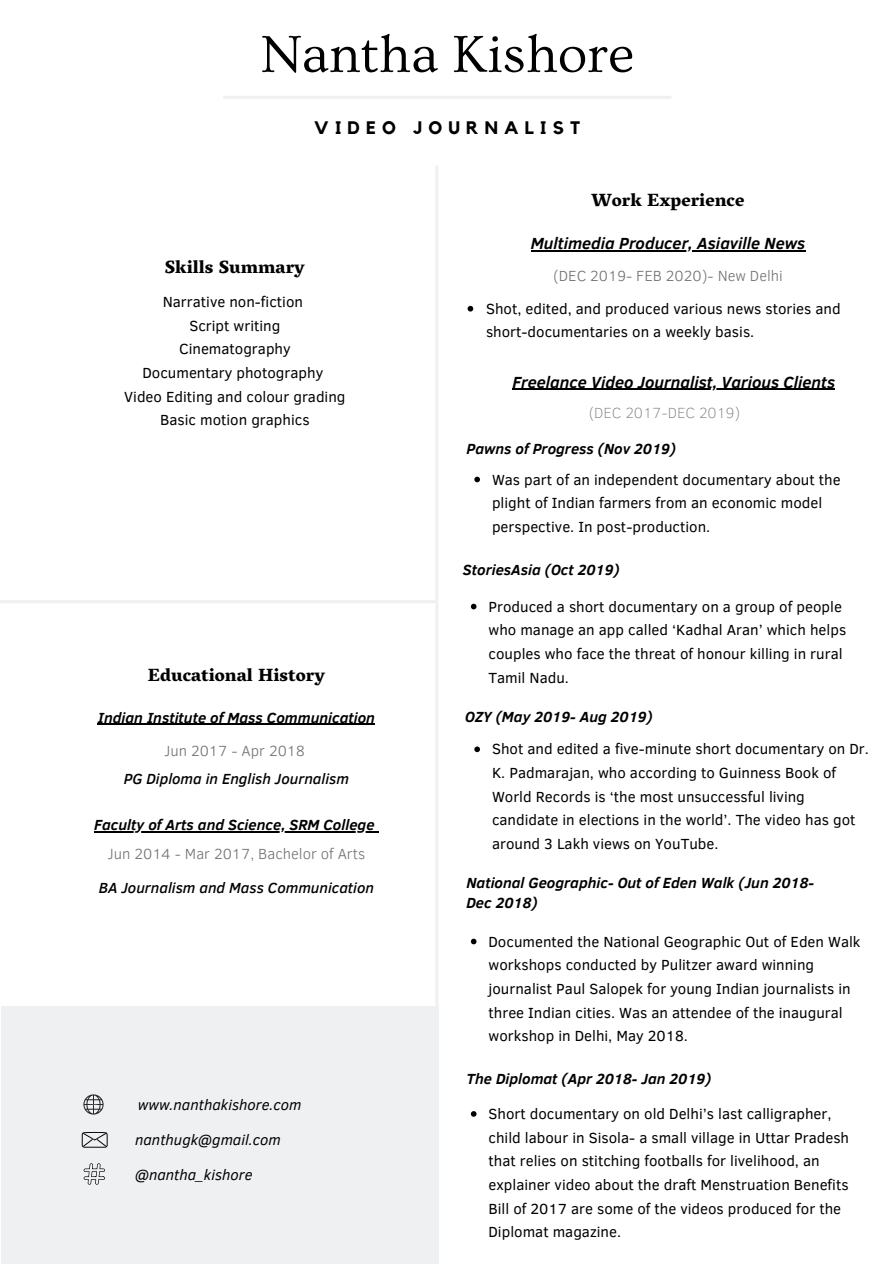
<style>
.page{position:relative;width:894px;height:1264px;background:#fff}
.page>*{position:absolute;margin:0;border:0;box-sizing:border-box;transform-origin:0 0}
.t1{font:54.15px "Ovo";color:#000}
.t2{font:800 18px "Vesper Libre";color:#000}
.t3{font:700 18px "Kollektif";letter-spacing:.345em;color:#000}
.t4{font:italic 700 16.5px "Clear Sans";color:#000}
.t5{font:15px/23.7px "Clear Sans";color:#000}
.t6{font:italic 700 15px/20.2px "Clear Sans";color:#000}
.t7{font:300 15px "Clear Sans";color:#717273}
.t8{font:italic 500 15px "Clear Sans";color:#000}
.t9{font:italic 15px "Clear Sans";color:#000}
.t10{font:100 15px "Clear Sans";color:#717273}
</style>
<div class="page">
<svg style="left:223px;top:96px;width:448px;height:3px"></svg>
<div style="left:1px;top:1006px;width:437px;height:257px;background:#eff0f2"></div>
<img style="left:84px;top:1109px;width:19px;height:6px">
<svg style="left:82px;top:1131px;width:26px;height:16px"></svg>
<svg style="left:84px;top:1163px;width:21px;height:21px"></svg>
<svg style="left:0;top:166px;width:438px;height:943px"></svg>
<hr style="left:530px;top:250px;width:275px;height:1px;background:#000">
<svg style="left:467px;top:306px;width:6px;height:5px"></svg>
<svg style="left:474px;top:476px;width:6px;height:6px"></svg>
<svg style="left:470px;top:603px;width:6px;height:6px"></svg>
<svg style="left:474px;top:746px;width:6px;height:6px"></svg>
<svg style="left:470px;top:938px;width:6px;height:6px"></svg>
<hr style="left:512px;top:389px;width:323px;height:1px;background:#000">
<svg style="left:470px;top:1111px;width:6px;height:5px"></svg>
<h1 class="t1" style="left:260px;top:25px;width:375px">Nantha Kishore</h1>
<p class="t3" style="left:314px;top:119px;width:267px">VIDEO JOURNALIST</p>
<p class="t2" style="left:165px;top:256px;width:141px">Skills Summary</p>
<p class="t5" style="left:124px;top:289px;width:223px;text-align:center">Narrative non-fiction<br>Script writing<br>Cinematography<br>Documentary photography<br>Video Editing and colour grading<br>Basic motion graphics</p>
<p class="t2" style="left:148px;top:664px;width:178px">Educational History</p>
<p class="t6" style="left:98px;top:706px;width:278px">Indian Institute of Mass Communication</p>
<p class="t7" style="left:164px;top:739px;width:142px">Jun 2017 - Apr 2018</p>
<p class="t8" style="left:124px;top:767px;width:226px">PG Diploma in English Journalism</p>
<p class="t6" style="left:94px;top:813px;width:282px">Faculty of Arts and Science, SRM College</p>
<p class="t7" style="left:108px;top:843px;width:259px">Jun 2014 - Mar 2017, Bachelor of Arts</p>
<p class="t8" style="left:99px;top:876px;width:276px">BA Journalism and Mass Communication</p>
<p class="t9" style="left:138px;top:1093px;width:165px">www.nanthakishore.com</p>
<p class="t9" style="left:135px;top:1129px;width:147px">nanthugk@gmail.com</p>
<p class="t9" style="left:135px;top:1163px;width:119px">@nantha_kishore</p>
<p class="t2" style="left:591px;top:189px;width:154px">Work Experience</p>
<p class="t4" style="left:530px;top:231px;width:276px">Multimedia Producer, Asiaville News</p>
<p class="t7" style="left:553px;top:264px;width:231px">(DEC 2019- FEB 2020)- New Delhi</p>
<p class="t5" style="left:486px;top:296px;width:356px">Shot, edited, and produced various news stories and short-documentaries on a weekly basis.</p>
<p class="t4" style="left:512px;top:370px;width:324px">Freelance Video Journalist, Various Clients</p>
<p class="t10" style="left:588px;top:402px;width:153px">(DEC 2017-DEC 2019)</p>
<p class="t6" style="left:466px;top:437px;width:211px">Pawns of Progress (Nov 2019)</p>
<p class="t5" style="left:492px;top:466px;width:350px">Was part of an independent documentary about the plight of Indian farmers from an economic model perspective. In post-production.</p>
<p class="t6" style="left:463px;top:558px;width:158px">StoriesAsia (Oct 2019)</p>
<p class="t5" style="left:488px;top:593px;width:359px">Produced a short documentary on a group of people who manage an app called ‘Kadhal Aran’ which helps couples who face the threat of honour killing in rural Tamil Nadu.</p>
<p class="t6" style="left:465px;top:706px;width:189px">OZY (May 2019- Aug 2019)</p>
<p class="t5" style="left:492px;top:736px;width:378px">Shot and edited a five-minute short documentary on Dr.<br>K. Padmarajan, who according to Guinness Book of World Records is ‘the most unsuccessful living candidate in elections in the world’. The video has got around 3 Lakh views on YouTube.</p>
<p class="t6" style="left:466px;top:872px;width:349px">National Geographic- Out of Eden Walk (Jun 2018-<br>Dec 2018)</p>
<p class="t5" style="left:488px;top:928px;width:373px">Documented the National Geographic Out of Eden Walk workshops conducted by Pulitzer award winning journalist Paul Salopek for young Indian journalists in three Indian cities. Was an attendee of the inaugural workshop in Delhi, May 2018.</p>
<p class="t6" style="left:466px;top:1067px;width:246px">The Diplomat (Apr 2018- Jan 2019)</p>
<p class="t5" style="left:488px;top:1101px;width:362px">Short documentary on old Delhi’s last calligrapher, child labour in Sisola- a small village in Uttar Pradesh that relies on stitching footballs for livelihood, an explainer video about the draft Menstruation Benefits Bill of 2017 are some of the videos produced for the Diplomat magazine.</p>
</div>
